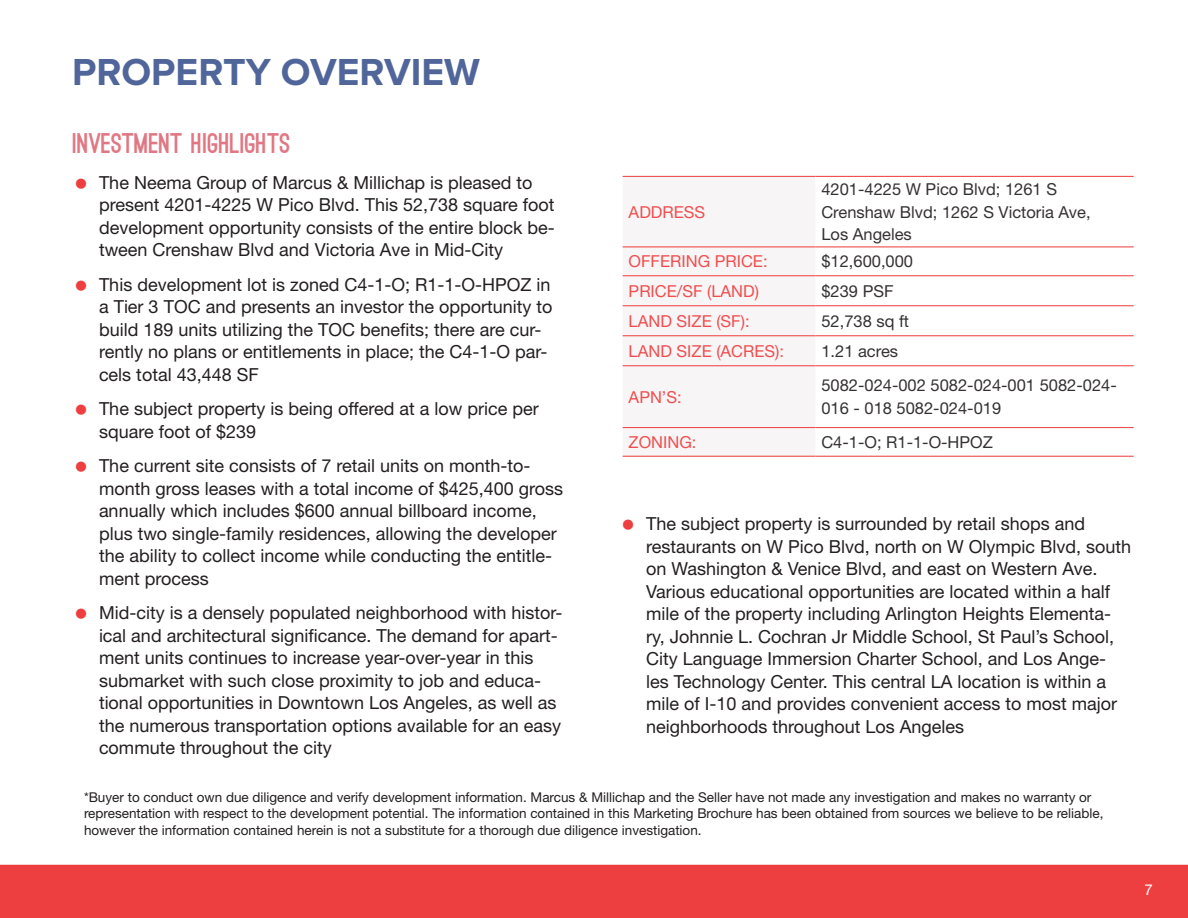
<style>
.page{position:relative;width:1188px;height:918px;background:#fff}
.page>*{position:absolute;margin:0;border:0;box-sizing:border-box;transform-origin:0 0}
.t1{font:700 39px "Proxima Nova";color:#50669b}
.subheader{font:900 27px "Ostrich Sans";color:#e07783}
.t2{font:18px/22.5px "Helvetica Neue LT Std";color:#231f20}
.t3{font:16.5px/22.5px "Helvetica Neue LT Std";color:#231f20}
.t4{font:16.5px "Helvetica Neue LT Std";color:#ee3f40}
.t5{font:15px "Helvetica Neue LT Std";color:#fff}
.body{font:13.5px/16.2px "Helvetica Neue LT Std";color:#231f20}
</style>
<div class="page">
<div style="left:623px;top:247px;width:192px;height:209px;background:#f8f5f6"></div>
<hr style="left:623px;top:176px;width:192px;height:1px;background:#ee3f40">
<hr style="left:623px;top:246px;width:192px;height:1px;background:#ee3f40">
<hr style="left:623px;top:275px;width:192px;height:1px;background:#ee3f40">
<hr style="left:623px;top:305px;width:192px;height:1px;background:#ee3f40">
<hr style="left:815px;top:176px;width:319px;height:1px;background:#ee3f40">
<hr style="left:815px;top:246px;width:319px;height:1px;background:#ee3f40">
<hr style="left:815px;top:275px;width:319px;height:1px;background:#ee3f40">
<hr style="left:815px;top:305px;width:319px;height:1px;background:#ee3f40">
<hr style="left:623px;top:335px;width:192px;height:1px;background:#ee3f40">
<hr style="left:623px;top:365px;width:192px;height:1px;background:#ee3f40">
<hr style="left:623px;top:427px;width:192px;height:1px;background:#ee3f40">
<hr style="left:623px;top:456px;width:192px;height:1px;background:#ee3f40">
<hr style="left:815px;top:335px;width:319px;height:1px;background:#ee3f40">
<hr style="left:815px;top:365px;width:319px;height:1px;background:#ee3f40">
<hr style="left:815px;top:427px;width:319px;height:1px;background:#ee3f40">
<hr style="left:815px;top:456px;width:319px;height:1px;background:#ee3f40">
<div style="left:0;top:864px;width:1188px;height:54px;background:#ee3f40"></div>
<p class="t1" style="left:72px;top:54px;width:410px">PROPERTY OVERVIEW</p>
<p class="subheader" style="left:72px;top:133px;width:220px">INVESTMENT HIGHLIGHTS</p>
<p class="t2" style="left:99px;top:171px;width:457px">The Neema Group of Marcus &amp; Millichap is pleased to present 4201-4225 W Pico Blvd. This 52,738 square foot development opportunity consists of the entire block be&shy;tween Crenshaw Blvd and Victoria Ave in Mid-City</p>
<p class="t2" style="left:99px;top:273px;width:455px">This development lot is zoned C4-1-O; R1-1-O-HPOZ in a Tier 3 TOC and presents an investor the opportunity to build 189 units utilizing the TOC benefits; there are cur&shy;rently no plans or entitlements in place; the C4-1-O par&shy;cels total 43,448 SF</p>
<p class="t2" style="left:99px;top:397px;width:441px">The subject property is being offered at a low price per square foot of $239</p>
<p class="t2" style="left:99px;top:454px;width:466px">The current site consists of 7 retail units on month-to&shy;month gross leases with a total income of $425,400 gross annually which includes $600 annual billboard income, plus two single-family residences, allowing the developer the ability to collect income while conducting the entitle&shy;ment process</p>
<p class="t2" style="left:99px;top:601px;width:465px">Mid-city is a densely populated neighborhood with histor&shy;ical and architectural significance. The demand for apart&shy;ment units continues to increase year-over-year in this submarket with such close proximity to job and educa&shy;tional opportunities in Downtown Los Angeles, as well as the numerous transportation options available for an easy commute throughout the city</p>
<p class="t4" style="left:629px;top:202px;width:78px">ADDRESS</p>
<p class="t3" style="left:821px;top:178px;width:271px">4201-4225 W Pico Blvd; 1261 S<br>Crenshaw Blvd; 1262 S Victoria Ave,<br>Los Angeles</p>
<p class="t4" style="left:629px;top:252px;width:141px">OFFERING PRICE:</p>
<p class="t3" style="left:821px;top:250px;width:93px">$12,600,000</p>
<p class="t4" style="left:629px;top:281px;width:132px">PRICE/SF (LAND)</p>
<p class="t3" style="left:821px;top:279px;width:74px">$239 PSF</p>
<p class="t4" style="left:629px;top:311px;width:122px">LAND SIZE (SF):</p>
<p class="t3" style="left:821px;top:309px;width:89px">52,738 sq ft</p>
<p class="t4" style="left:629px;top:341px;width:157px">LAND SIZE (ACRES):</p>
<p class="t3" style="left:821px;top:339px;width:78px">1.21 acres</p>
<p class="t4" style="left:629px;top:387px;width:55px">APN’S:</p>
<p class="t3" style="left:821px;top:374px;width:297px">5082-024-002 5082-024-001 5082-024-<br>016 - 018 5082-024-019</p>
<p class="t4" style="left:629px;top:432px;width:69px">ZONING:</p>
<p class="t3" style="left:821px;top:430px;width:173px">C4-1-O; R1-1-O-HPOZ</p>
<p class="t2" style="left:646px;top:512px;width:487px">The subject property is surrounded by retail shops and restaurants on W Pico Blvd, north on W Olympic Blvd, south on Washington &amp; Venice Blvd, and east on Western Ave.<br>Various educational opportunities are located within a half mile of the property including Arlington Heights Elementa&shy;ry, Johnnie L. Cochran Jr Middle School, St Paul’s School, City Language Immersion Charter School, and Los Ange&shy;les Technology Center. This central LA location is within a mile of I-10 and provides convenient access to most major neighborhoods throughout Los Angeles</p>
<p class="body" style="left:84px;top:789px;width:1021px">*Buyer to conduct own due diligence and verify development information. Marcus &amp; Millichap and the Seller have not made any investigation and makes no warranty or representation with respect to the development potential. The information contained in this Marketing Brochure has been obtained from sources we believe to be reliable, however the information contained herein is not a substitute for a thorough due diligence investigation.</p>
<p class="t5" style="left:1144px;top:881px;width:10px">7</p>
</div>
